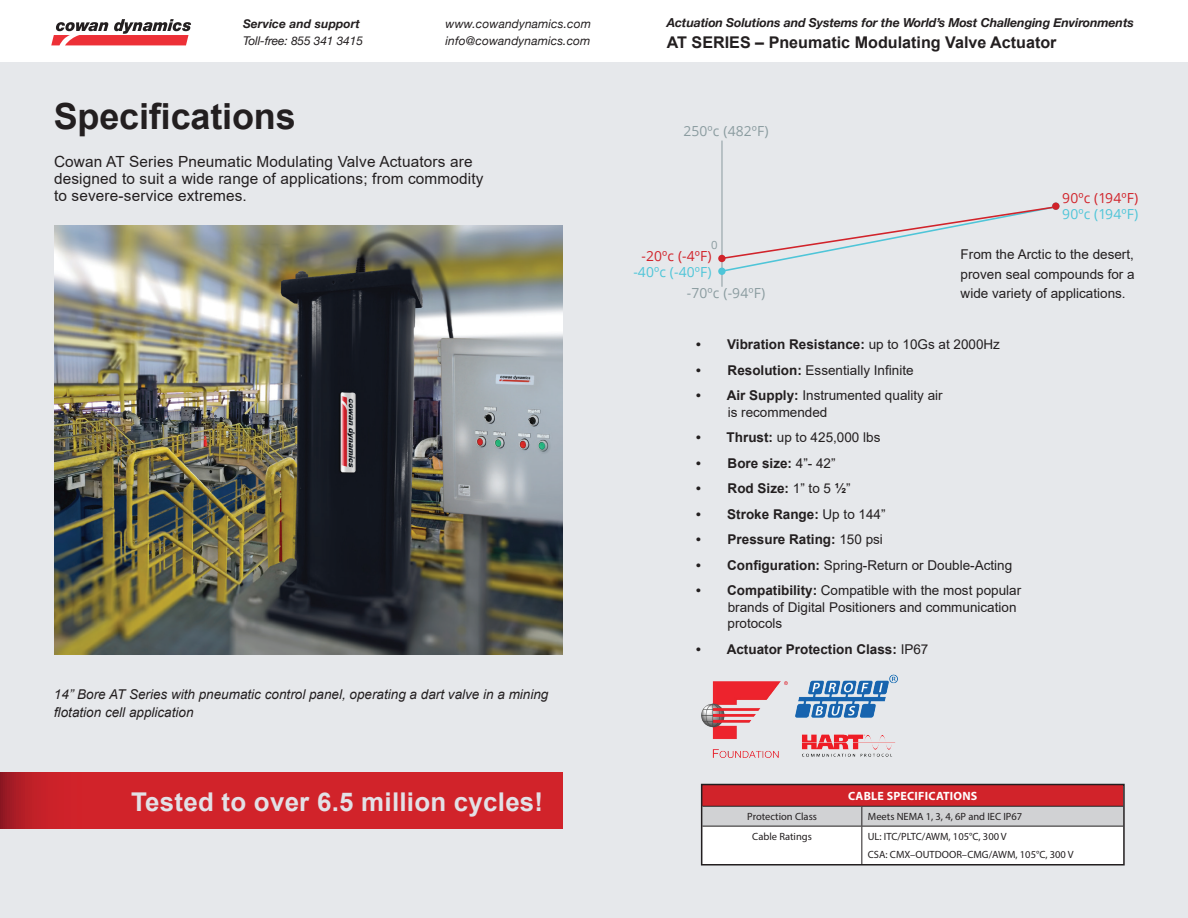
<style>
.page{position:relative;width:1188px;height:918px;background:#fff}
.page>*{position:absolute;margin:0;border:0;box-sizing:border-box;transform-origin:0 0}
.t1{font:700 36px "Arial";letter-spacing:-.005em;color:#231f20}
.t2{font:700 25.8px "Arial";letter-spacing:.01em;color:#e2e1e6}
.t3{font:700 16.2px "Arial";color:#231f20}
.t4{font:15.3px/17.4px "Arial";letter-spacing:.01em;color:#231f20}
.t5{font:13.8px "Open Sans";letter-spacing:.01em;color:#8b9ca0}
.t6{font:13.8px "Open Sans";letter-spacing:.01em;color:#4ec5d8}
.t7{font:13.8px "Open Sans";letter-spacing:.01em;color:#d1232a}
.t8{font:13.5px/16.5px "Arial";color:#231f20}
.t9{font:700 13.5px "Arial";color:#231f20}
.t10{font:italic 13.5px/18px "Arial";color:#231f20}
.t11{font:13.5px "Myriad Pro";color:#231f20}
.t12{font:italic 700 12.3px "Helvetica Neue";letter-spacing:-.01em;color:#231f20}
.t13{font:italic 12px "Helvetica Neue";letter-spacing:.01em;color:#231f20}
.t14{font:italic 12px "Helvetica Neue";letter-spacing:-.01em;color:#231f20}
.t15{font:700 12px "Myriad Pro";letter-spacing:.02em;color:#fff}
.t16{font:italic 700 12px "Helvetica Neue";letter-spacing:.01em;color:#231f20}
.t17{font:11.4px "Open Sans";color:#8b9ca0}
.t18{font:10.5px/18px "Myriad Pro";color:#231f20}
.s1{color:#fff}
.s2{font-weight:400}
.s3{font-weight:700}
</style>
<div class="page">
<svg style="left:51px;top:19px;width:140px;height:26px"></svg>
<div style="left:0;top:62px;width:1188px;height:856px;background:#e6e8eb"></div>
<img style="left:701px;top:681px;width:87px;height:77px">
<img style="left:802px;top:734px;width:94px;height:23px">
<img style="left:795px;top:674px;width:103px;height:44px">
<hr style="left:722px;top:141px;width:1px;height:146px;background:#8a9b9f">
<svg style="left:718px;top:268px;width:8px;height:7px"></svg>
<svg style="left:719px;top:206px;width:335px;height:67px"></svg>
<div style="left:718px;top:255px;width:8px;height:7px;background:#d1232a;border-radius:50%"></div>
<div style="left:1052px;top:203px;width:8px;height:7px;background:#d1232a;border-radius:50%"></div>
<img style="left:54px;top:226px;width:509px;height:428px">
<svg style="left:0;top:773px;width:563px;height:55px;background:#ce2229"></svg>
<div style="left:702px;top:785px;width:421px;height:21px;background:#d1232a"></div>
<svg style="left:704px;top:807px;width:418px;height:56px;background:#ededee"></svg>
<hr style="left:702px;top:826px;width:160px;height:1px;background:#231f20">
<hr style="left:862px;top:826px;width:261px;height:1px;background:#231f20">
<hr style="left:861px;top:827px;width:1px;height:37px;background:#231f20">
<hr style="left:702px;top:806px;width:160px;height:1px;background:#231f20">
<hr style="left:862px;top:806px;width:261px;height:1px;background:#231f20">
<div style="left:701px;top:784px;width:424px;height:82px;border:2px solid #231f20"></div>
<p class="t16" style="left:243px;top:16px;width:119px">Service and support</p>
<p class="t13" style="left:446px;top:17px;width:147px">www.cowandynamics.com</p>
<p class="t14" style="left:243px;top:34px;width:122px">Toll-free: 855 341 3415</p>
<p class="t13" style="left:446px;top:34px;width:147px">info@cowandynamics.com</p>
<h1 class="t1" style="left:54px;top:91px;width:243px">Specifications</h1>
<p class="t4" style="left:54px;top:152px;width:431px">Cowan AT Series Pneumatic Modulating Valve Actuators are designed to suit a wide range of applications; from commodity to severe-service extremes.</p>
<p class="t10" style="left:54px;top:685px;width:496px">14” Bore AT Series with pneumatic control panel, operating a dart valve in a mining flotation cell application</p>
<p class="t12" style="left:667px;top:15px;width:469px">Actuation Solutions and Systems for the World’s Most Challenging Environments</p>
<p class="t3" style="left:667px;top:30px;width:398px">AT SERIES – Pneumatic Modulating Valve Actuator<span class="s1">r</span></p>
<p class="t5" style="left:683px;top:122px;width:87px">250ºc (482ºF)</p>
<p class="t17" style="left:711px;top:237px;width:8px">0</p>
<p class="t7" style="left:641px;top:247px;width:72px">-20ºc (-4ºF)</p>
<p class="t6" style="left:633px;top:263px;width:80px">-40ºc (-40ºF)</p>
<p class="t5" style="left:687px;top:284px;width:80px">-70ºc (-94ºF)</p>
<p class="t7" style="left:1062px;top:189px;width:77px">90ºc (194ºF)</p>
<p class="t6" style="left:1062px;top:204px;width:77px">90ºc (194ºF)</p>
<p class="t8" style="left:961px;top:245px;width:176px;line-height:19.5px;text-align:justify">From the Arctic to the desert, proven seal compounds for a wide variety of applications.</p>
<p class="t9" style="left:696px;top:335px;width:305px">• Vibration Resistance: <span class="s2">up to 10Gs at 2000Hz</span></p>
<p class="t8" style="left:696px;top:362px;width:219px"><span class="s3">• Resolution:</span> Essentially Infinite</p>
<p class="t8" style="left:728px;top:387px;width:217px;text-indent:-31px"><span class="s3">• Air Supply:</span> Instrumented quality air is recommended</p>
<p class="t8" style="left:696px;top:429px;width:186px"><span class="s3">• Thrust:</span> up to 425,000 lbs</p>
<p class="t9" style="left:696px;top:454px;width:141px">• Bore size: <span class="s2">4”- 42”</span></p>
<p class="t9" style="left:696px;top:479px;width:156px">• Rod Size: <span class="s2">1” to 5</span> ½<span class="s2">”</span></p>
<p class="t9" style="left:696px;top:505px;width:191px">• Stroke Range: <span class="s2">Up to 144”</span></p>
<p class="t9" style="left:696px;top:530px;width:188px">• Pressure Rating: <span class="s2">150 psi</span></p>
<p class="t8" style="left:696px;top:557px;width:317px"><span class="s3">• Configuration:</span> Spring-Return or Double-Acting</p>
<p class="t8" style="left:728px;top:582px;width:295px;text-indent:-31px"><span class="s3">• Compatibility:</span> Compatible with the most popular brands of Digital Positioners and communication protocols</p>
<p class="t9" style="left:696px;top:640px;width:234px">• Actuator Protection Class: <span class="s2">IP67</span></p>
<h2 class="t2" style="left:131px;top:783px;width:414px">Tested to over 6.5 million cycles!</h2>
<p class="t15" style="left:848px;top:788px;width:131px">CABLE SPECIFICATIONS</p>
<p class="t18" style="left:747px;top:807px;width:71px">Protection Class</p>
<p class="t18" style="left:868px;top:807px;width:156px">Meets NEMA 1, 3, 4, 6P and IEC IP67</p>
<p class="t18" style="left:752px;top:827px;width:61px">Cable Ratings</p>
<p class="t18" style="left:868px;top:827px;width:207px">UL: ITC/PLTC/AWM, 105°C, 300 V<br>CSA: CMX–OUTDOOR–CMG/AWM, 105°C, 300 V</p>
<p class="t11" style="left:935px;top:842px;width:67px">...and more!</p>
</div>
